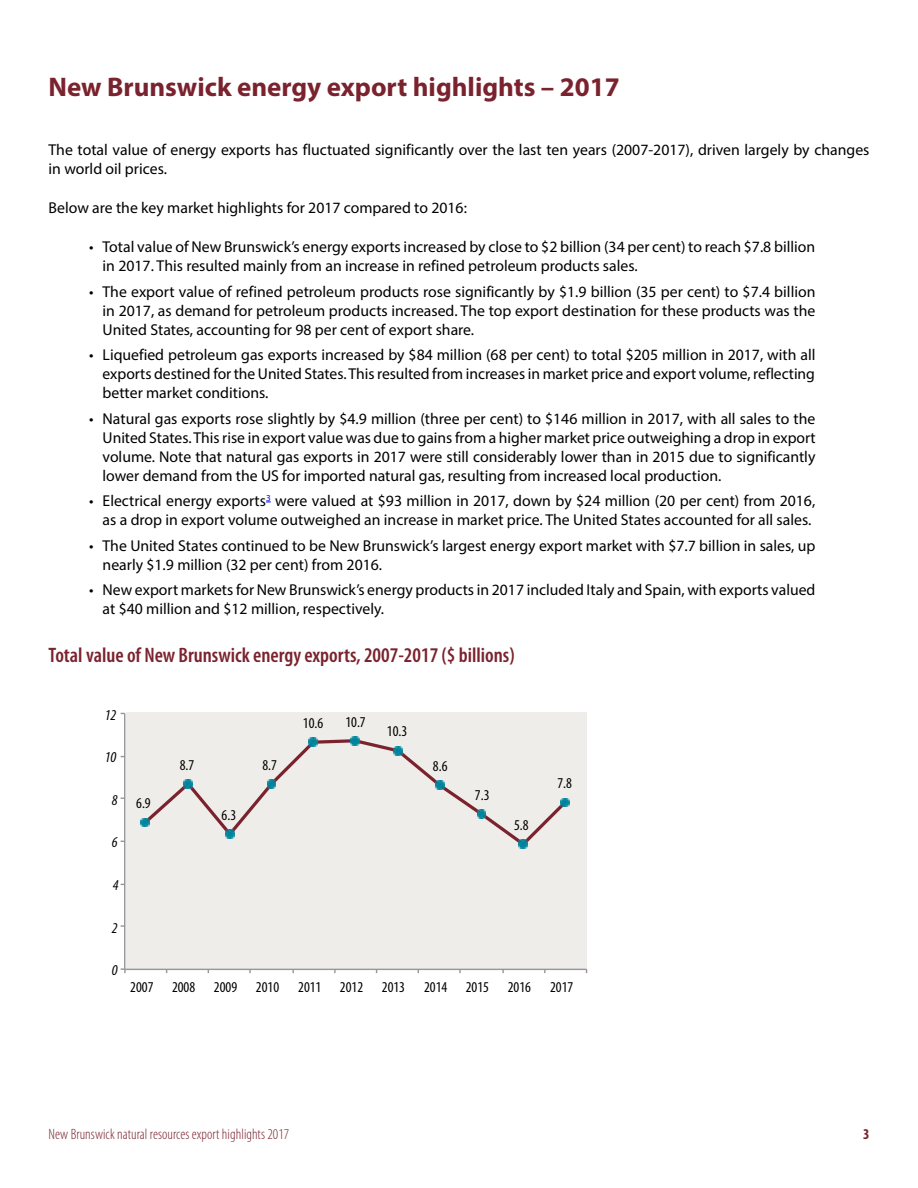
<style>
.page{position:relative;width:918px;height:1188px;background:#fff}
.page>*{position:absolute;margin:0;border:0;box-sizing:border-box;transform-origin:0 0}
.t1{font:700 27px "Myriad Pro";color:#7a232e}
.t2{font:600 condensed 21px "Myriad Pro";color:#7a232e}
.t3{font:15.75px/18.9px "Myriad Pro";color:#000}
.t4{font:condensed 15.15px "Myriad Pro";color:#000}
.t5{font:italic condensed 15.15px "Myriad Pro";color:#000}
.t6{font:300 condensed 15px "Myriad Pro";letter-spacing:.005em;color:#7a232e}
.t7{font:700 condensed 15px "Myriad Pro";color:#7a232e}
</style>
<div class="page">
<div style="left:120px;top:712px;width:468px;height:262px;background:#efede9"></div>
<hr style="left:124px;top:713px;width:1px;height:256px;background:#989898">
<hr style="left:125px;top:969px;width:462px;height:1px;background:#989898">
<svg style="left:121px;top:968px;width:5px;height:5px"></svg>
<div style="left:140px;top:737px;width:430px;height:112px;background:#efede9"></div>
<svg style="left:141px;top:818px;width:8px;height:9px"></svg>
<svg style="left:184px;top:780px;width:9px;height:8px"></svg>
<svg style="left:226px;top:830px;width:8px;height:8px"></svg>
<svg style="left:267px;top:780px;width:9px;height:8px"></svg>
<svg style="left:309px;top:738px;width:9px;height:9px"></svg>
<svg style="left:351px;top:736px;width:8px;height:9px"></svg>
<svg style="left:394px;top:747px;width:8px;height:8px"></svg>
<svg style="left:436px;top:781px;width:8px;height:9px"></svg>
<svg style="left:477px;top:810px;width:9px;height:8px"></svg>
<svg style="left:519px;top:840px;width:9px;height:8px"></svg>
<svg style="left:561px;top:798px;width:8px;height:9px"></svg>
<h1 class="t1" style="left:49px;top:69px;width:573px">New Brunswick energy export highlights – 2017</h1>
<p class="t3" style="left:49px;top:140px;width:822px">The total value of energy exports has fluctuated significantly over the last ten years (2007-2017), driven largely by changes in world oil prices.</p>
<p class="t3" style="left:49px;top:198px;width:420px">Below are the key market highlights for 2017 compared to 2016:</p>
<p class="t3" style="left:103px;top:237px;width:714px;text-indent:-13px">• Total value of New Brunswick’s energy exports increased by close to $2 billion (34 per cent) to reach $7.8 billion in 2017. This resulted mainly from an increase in refined petroleum products sales.</p>
<p class="t3" style="left:103px;top:282px;width:714px;text-align:justify;text-indent:-13px">• The export value of refined petroleum products rose significantly by $1.9 billion (35 per cent) to $7.4 billion in 2017, as demand for petroleum products increased. The top export destination for these products was the United States, accounting for 98 per cent of export share.</p>
<p class="t3" style="left:103px;top:345px;width:714px;text-align:justify;text-indent:-14px">• Liquefied petroleum gas exports increased by $84 million (68 per cent) to total $205 million in 2017, with all exports destined for the United States. This resulted from increases in market price and export volume, reflecting better market conditions.</p>
<p class="t3" style="left:103px;top:409px;width:715px;text-align:justify;text-indent:-13px">• Natural gas exports rose slightly by $4.9 million (three per cent) to $146 million in 2017, with all sales to the United States. This rise in export value was due to gains from a higher market price outweighing a drop in export volume. Note that natural gas exports in 2017 were still considerably lower than in 2015 due to significantly lower demand from the US for imported natural gas, resulting from increased local production.</p>
<p class="t3" style="left:89px;top:491px;width:728px;text-align:right">• Electrical energy exports<sup>3</sup> were valued at $93 million in 2017, down by $24 million (20 per cent) from 2016, as a drop in export volume outweighed an increase in market price. The United States accounted for all sales.</p>
<p class="t3" style="left:103px;top:536px;width:714px;text-indent:-13px">• The United States continued to be New Brunswick’s largest energy export market with $7.7 billion in sales, up nearly $1.9 million (32 per cent) from 2016.</p>
<p class="t3" style="left:103px;top:580px;width:714px;text-indent:-14px">• New export markets for New Brunswick’s energy products in 2017 included Italy and Spain, with exports valued at $40 million and $12 million, respectively.</p>
<h2 class="t2" style="left:49px;top:644px;width:468px">Total value of New Brunswick energy exports, 2007-2017 ($ billions)</h2>
<p class="t5" style="left:105px;top:706px;width:13px">12</p>
<p class="t5" style="left:105px;top:749px;width:13px">10</p>
<p class="t5" style="left:112px;top:792px;width:7px">8</p>
<p class="t5" style="left:112px;top:834px;width:7px">6</p>
<p class="t4" style="left:136px;top:795px;width:16px">6.9</p>
<p class="t4" style="left:180px;top:757px;width:16px">8.7</p>
<p class="t4" style="left:222px;top:807px;width:16px">6.3</p>
<p class="t4" style="left:262px;top:757px;width:16px">8.7</p>
<p class="t4" style="left:303px;top:715px;width:22px">10.6</p>
<p class="t4" style="left:345px;top:714px;width:22px">10.7</p>
<p class="t4" style="left:387px;top:723px;width:22px">10.3</p>
<p class="t4" style="left:433px;top:758px;width:16px">8.6</p>
<p class="t4" style="left:475px;top:787px;width:16px">7.3</p>
<p class="t4" style="left:514px;top:817px;width:16px">5.8</p>
<p class="t4" style="left:557px;top:775px;width:16px">7.8</p>
<p class="t5" style="left:113px;top:877px;width:7px">4</p>
<p class="t5" style="left:112px;top:920px;width:7px">2</p>
<p class="t5" style="left:112px;top:962px;width:7px">0</p>
<p class="t4" style="left:130px;top:979px;width:150px">2007 2008 2009 2010</p>
<p class="t4" style="left:298px;top:979px;width:108px">2011 2012 2013</p>
<p class="t4" style="left:424px;top:979px;width:108px">2014 2015 2016</p>
<p class="t4" style="left:550px;top:979px;width:25px">2017</p>
<p class="t6" style="left:49px;top:1126px;width:242px">New Brunswick natural resources export highlights 2017</p>
<p class="t7" style="left:863px;top:1125px;width:8px">3</p>
</div>
